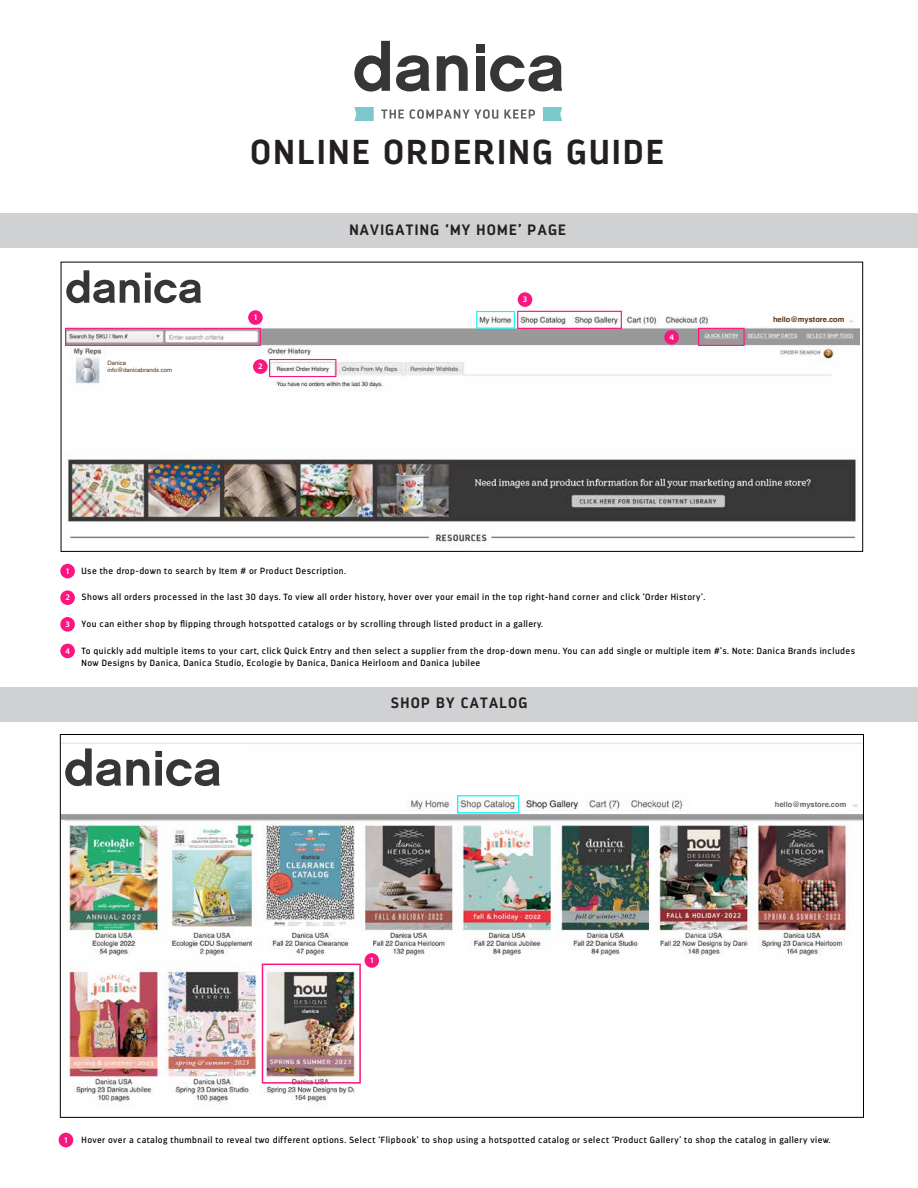
<style>
.page{position:relative;width:918px;height:1188px;background:#fff}
.page>*{position:absolute;margin:0;border:0;box-sizing:border-box;transform-origin:0 0}
.t1{font:700 34.5px "Darwin";letter-spacing:.075em;color:#231f20}
.t2{font:700 15px "Darwin";letter-spacing:.085em;color:#231f20}
.t3{font:9px/12px "Darwin";letter-spacing:.05em;color:#000}
.t4{font:600 8.55px "Myriad Pro";color:#fff}
.t5{font:700 7.5px "Helvetica";color:#5a3411}
.t6{font:700 7.5px "Helvetica";color:#696969}
.t7{font:6px/7.2px "Helvetica";color:#5a3411}
</style>
<div class="page">
<img style="left:62px;top:743px;width:800px;height:362px">
<img style="left:66px;top:293px;width:794px;height:249px">
<div style="left:65px;top:328px;width:196px;height:18px;border:1px solid #fb157e"></div>
<div style="left:698px;top:328px;width:47px;height:18px;border:1px solid #fb157e"></div>
<div style="left:517px;top:311px;width:105px;height:18px;border:1px solid #fb157e"></div>
<div style="left:269px;top:359px;width:67px;height:18px;border:1px solid #fb157e"></div>
<div style="left:262px;top:964px;width:99px;height:120px;border:2px solid #fb157e"></div>
<div style="left:0;top:213px;width:917px;height:35px;background:#cfd1d2"></div>
<div style="left:0;top:687px;width:918px;height:34px;background:#cfd1d2"></div>
<div style="left:248px;top:310px;width:15px;height:15px;background:#fb157e;border-radius:50%"></div>
<div style="left:60px;top:564px;width:15px;height:14px;background:#fb157e;border-radius:50%"></div>
<div style="left:518px;top:292px;width:14px;height:15px;background:#fb157e;border-radius:50%"></div>
<div style="left:60px;top:617px;width:15px;height:15px;background:#fb157e;border-radius:50%"></div>
<div style="left:664px;top:330px;width:15px;height:15px;background:#fb157e;border-radius:50%"></div>
<div style="left:60px;top:644px;width:15px;height:14px;background:#fb157e;border-radius:50%"></div>
<div style="left:253px;top:359px;width:15px;height:15px;background:#fb157e;border-radius:50%"></div>
<div style="left:60px;top:590px;width:15px;height:15px;background:#fb157e;border-radius:50%"></div>
<div style="left:59px;top:1133px;width:14px;height:14px;background:#fb157e;border-radius:50%"></div>
<div style="left:365px;top:953px;width:14px;height:15px;background:#fb157e;border-radius:50%"></div>
<div style="left:476px;top:311px;width:39px;height:18px;border:1px solid #16f3f3"></div>
<div style="left:457px;top:795px;width:62px;height:18px;border:1px solid #16f3f3"></div>
<div style="left:711px;top:315px;width:132px;height:10px;background:#fff"></div>
<div style="left:690px;top:798px;width:158px;height:13px;background:#fff"></div>
<div style="left:106px;top:356px;width:130px;height:31px;background:#fff"></div>
<div style="left:62px;top:746px;width:186px;height:65px;background:#fff"></div>
<svg style="left:65px;top:748px;width:84px;height:38px"></svg>
<svg style="left:155px;top:751px;width:65px;height:35px"></svg>
<div style="left:65px;top:270px;width:157px;height:55px;background:#fff"></div>
<svg style="left:66px;top:270px;width:135px;height:33px"></svg>
<svg style="left:396px;top:55px;width:34px;height:36px"></svg>
<svg style="left:354px;top:41px;width:36px;height:51px"></svg>
<svg style="left:490px;top:55px;width:72px;height:37px"></svg>
<div style="left:476px;top:44px;width:9px;height:8px;background:#373537"></div>
<div style="left:476px;top:56px;width:9px;height:35px;background:#373537"></div>
<svg style="left:437px;top:55px;width:31px;height:36px"></svg>
<svg style="left:543px;top:107px;width:19px;height:14px"></svg>
<svg style="left:354px;top:107px;width:20px;height:14px"></svg>
<svg style="left:381px;top:110px;width:23px;height:9px"></svg>
<svg style="left:410px;top:109px;width:88px;height:10px"></svg>
<svg style="left:504px;top:110px;width:31px;height:9px"></svg>
<p class="t7" style="left:107px;top:360px;width:66px">Danica info@danicabrands.com</p>
<h1 class="t1" style="left:250px;top:131px;width:415px">ONLINE ORDERING GUIDE</h1>
<h2 class="t2" style="left:349px;top:221px;width:218px">NAVIGATING ‘MY HOME’ PAGE</h2>
<p class="t4" style="left:253px;top:312px;width:6px">1</p>
<p class="t4" style="left:258px;top:361px;width:6px">2</p>
<p class="t4" style="left:523px;top:294px;width:6px">3</p>
<p class="t4" style="left:669px;top:332px;width:6px">4</p>
<p class="t5" style="left:773px;top:315px;width:73px">hello@mystore.com</p>
<p class="t4" style="left:66px;top:565px;width:6px">1</p>
<p class="t4" style="left:66px;top:592px;width:6px">2</p>
<p class="t4" style="left:66px;top:619px;width:6px">3</p>
<p class="t4" style="left:66px;top:645px;width:6px">4</p>
<p class="t3" style="left:82px;top:565px;width:266px">Use the drop-down to search by Item # or Product Description.</p>
<p class="t3" style="left:82px;top:591px;width:625px">Shows all orders processed in the last 30 days. To view all order history, hover over your email in the top right-hand corner and click ‘Order History’.</p>
<p class="t3" style="left:82px;top:618px;width:463px">You can either shop by flipping through hotspotted catalogs or by scrolling through listed product in a gallery.</p>
<p class="t3" style="left:82px;top:645px;width:775px">To quickly add multiple items to your cart, click Quick Entry and then select a supplier from the drop-down menu. You can add single or multiple item #’s. Note: Danica Brands includes<br>Now Designs by Danica, Danica Studio, Ecologie by Danica, Danica Heirloom and Danica Jubilee</p>
<h2 class="t2" style="left:391px;top:694px;width:138px">SHOP BY CATALOG</h2>
<p class="t6" style="left:775px;top:800px;width:73px">hello@mystore.com</p>
<p class="t4" style="left:370px;top:955px;width:6px">1</p>
<p class="t4" style="left:64px;top:1134px;width:6px">1</p>
<p class="t3" style="left:82px;top:1134px;width:750px">Hover over a catalog thumbnail to reveal two different options. Select ‘Flipbook’ to shop using a hotspotted catalog or select ‘Product Gallery’ to shop the catalog in gallery view.</p>
</div>
